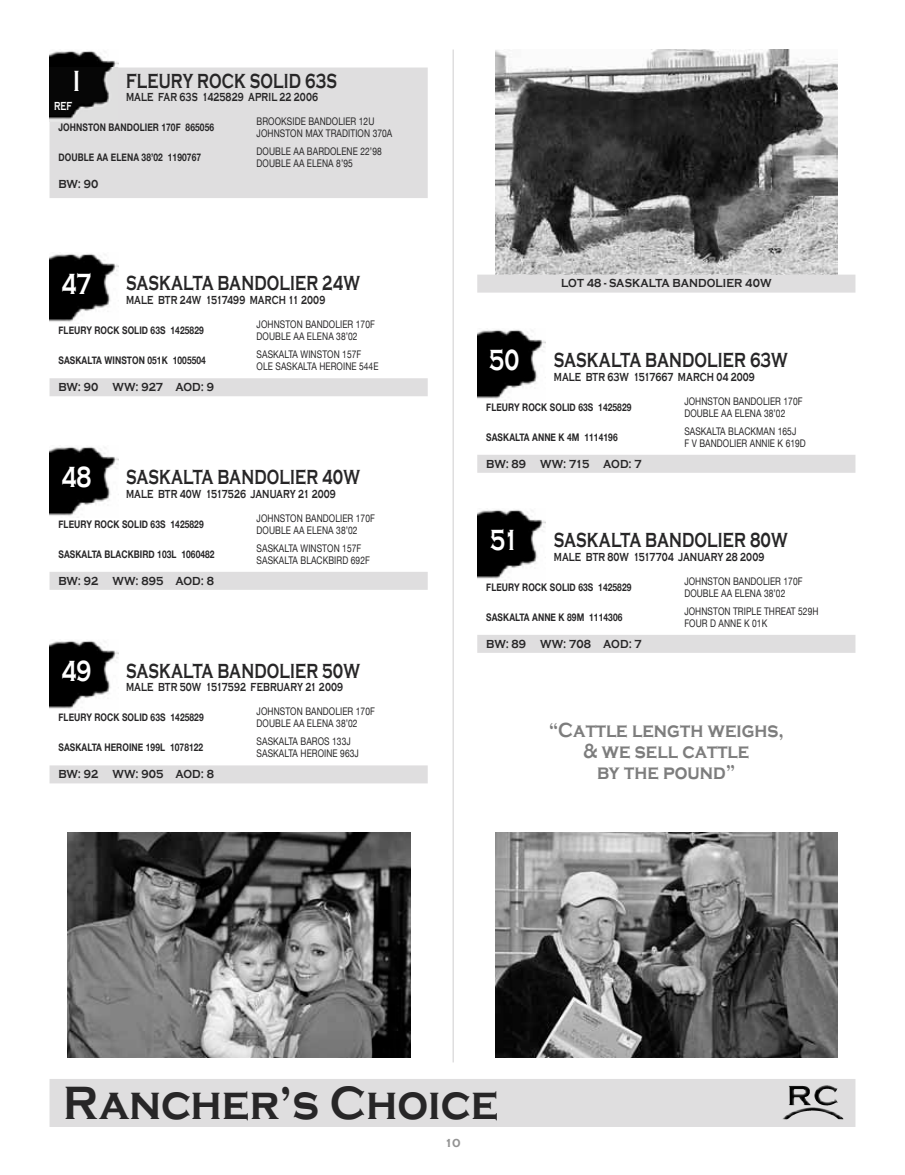
<style>
.page{position:relative;width:905px;height:1175px;background:#fff}
.page>*{position:absolute;margin:0;border:0;box-sizing:border-box;transform-origin:0 0}
.t1{font:700 48px "Copperplate Gothic";color:#272627;scale:.9 1}
.t2{font:700 30px "Copperplate Gothic";color:#fff;scale:.7 1}
.t3{font:700 21px "Copperplate Gothic";letter-spacing:.01em;color:#272627;scale:.7 1}
.t4{font:700 21px/21px "Copperplate Gothic";color:#7d7d7d;text-align:center;scale:.85 1}
.t5{font:700 12px "Copperplate Gothic";letter-spacing:.01em;color:#272627;scale:.7 1}
.t6{font:700 12px "Copperplate Gothic";letter-spacing:.01em;color:#272627;scale:.85 1}
.t7{font:700 12px "Copperplate Gothic";letter-spacing:-.01em;color:#272627;scale:.85 1}
.t8{font:700 12px "Copperplate Gothic";color:#fff;scale:.66 1}
.t9{font:700 12px "Copperplate Gothic";color:#939393}
.t10{font:10.5px/18px "Helvetica Neue";letter-spacing:.01em;color:#272627;scale:.8 1}
.t11{font:700 10.5px "Helvetica Neue";letter-spacing:.01em;color:#272627;scale:.8 1}
.s1{font-size:30px;color:#fff}
</style>
<div class="page">
<hr style="left:452px;top:50px;width:2px;height:1012px;background:#dfdedf">
<div style="left:50px;top:1078px;width:805px;height:48px;background:#dfdedf"></div>
<img style="left:814px;top:1085px;width:23px;height:20px">
<img style="left:789px;top:1085px;width:21px;height:20px">
<img style="left:782px;top:1107px;width:61px;height:12px">
<img style="left:495px;top:50px;width:342px;height:224px">
<div style="left:477px;top:274px;width:378px;height:18px;background:#dfdedf"></div>
<img style="left:50px;top:51px;width:68px;height:17px">
<div style="left:50px;top:68px;width:378px;height:130px;background:#dfdedf"></div>
<img style="left:50px;top:68px;width:68px;height:53px">
<img style="left:477px;top:510px;width:69px;height:69px">
<div style="left:477px;top:635px;width:378px;height:18px;background:#dfdedf"></div>
<img style="left:477px;top:330px;width:69px;height:69px">
<div style="left:477px;top:455px;width:378px;height:18px;background:#dfdedf"></div>
<img style="left:50px;top:447px;width:68px;height:69px">
<div style="left:50px;top:572px;width:378px;height:18px;background:#dfdedf"></div>
<img style="left:50px;top:254px;width:68px;height:68px">
<div style="left:50px;top:378px;width:378px;height:18px;background:#dfdedf"></div>
<img style="left:50px;top:641px;width:68px;height:68px">
<div style="left:50px;top:765px;width:378px;height:18px;background:#dfdedf"></div>
<img style="left:68px;top:832px;width:342px;height:226px">
<img style="left:495px;top:832px;width:342px;height:226px">
<h2 class="t2" style="left:73px;top:65px;width:11px">I</h2>
<h3 class="t3" style="left:126px;top:69px;width:303px">FLEURY ROCK SOLID 63S</h3>
<p class="t5" style="left:126px;top:91px;width:276px">MALE FAR 63S 1425829 APRIL 22 2006</p>
<p class="t8" style="left:54px;top:100px;width:29px">REF</p>
<p class="t11" style="left:58px;top:121px;width:196px">JOHNSTON BANDOLIER 170F 865056</p>
<p class="t11" style="left:58px;top:151px;width:180px">DOUBLE AA ELENA 38’02 1190767</p>
<p class="t6" style="left:58px;top:178px;width:49px">BW: 90</p>
<p class="t10" style="left:256px;top:112px;width:149px">BROOKSIDE BANDOLIER 12U</p>
<p class="t10" style="left:256px;top:124px;width:171px">JOHNSTON MAX TRADITION 370A<br>DOUBLE AA BARDOLENE 22’98</p>
<p class="t10" style="left:256px;top:154px;width:122px">DOUBLE AA ELENA 8’95</p>
<h3 class="t3" style="left:62px;top:272px;width:428px"><span class="s1">47</span> SASKALTA BANDOLIER 24W</h3>
<p class="t5" style="left:126px;top:293px;width:286px">MALE BTR 24W 1517499 MARCH 11 2009</p>
<p class="t10" style="left:256px;top:315px;width:149px">JOHNSTON BANDOLIER 170F</p>
<p class="t11" style="left:58px;top:324px;width:183px">FLEURY ROCK SOLID 63S 1425829</p>
<p class="t10" style="left:256px;top:327px;width:132px">DOUBLE AA ELENA 38’02<br>SASKALTA WINSTON 157F</p>
<p class="t11" style="left:58px;top:354px;width:186px">SASKALTA WINSTON 051K 1005504</p>
<p class="t10" style="left:256px;top:357px;width:154px">OLE SASKALTA HEROINE 544E</p>
<p class="t6" style="left:58px;top:380px;width:184px">BW: 90 WW: 927 AOD: 9</p>
<h3 class="t3" style="left:61px;top:465px;width:428px"><span class="s1">48</span> SASKALTA BANDOLIER 40W</h3>
<p class="t5" style="left:126px;top:487px;width:301px">MALE BTR 40W 1517526 JANUARY 21 2009</p>
<p class="t10" style="left:256px;top:508px;width:149px">JOHNSTON BANDOLIER 170F</p>
<p class="t11" style="left:58px;top:517px;width:183px">FLEURY ROCK SOLID 63S 1425829</p>
<p class="t10" style="left:256px;top:520px;width:132px">DOUBLE AA ELENA 38’02<br>SASKALTA WINSTON 157F</p>
<p class="t11" style="left:58px;top:547px;width:197px">SASKALTA BLACKBIRD 103L 1060482</p>
<p class="t10" style="left:256px;top:550px;width:143px">SASKALTA BLACKBIRD 692F</p>
<p class="t6" style="left:58px;top:574px;width:184px">BW: 92 WW: 895 AOD: 8</p>
<h3 class="t3" style="left:61px;top:659px;width:428px"><span class="s1">49</span> SASKALTA BANDOLIER 50W</h3>
<p class="t5" style="left:126px;top:680px;width:311px">MALE BTR 50W 1517592 FEBRUARY 21 2009</p>
<p class="t10" style="left:256px;top:702px;width:149px">JOHNSTON BANDOLIER 170F</p>
<p class="t11" style="left:58px;top:711px;width:183px">FLEURY ROCK SOLID 63S 1425829</p>
<p class="t10" style="left:256px;top:714px;width:128px">DOUBLE AA ELENA 38’02<br>SASKALTA BAROS 133J</p>
<p class="t11" style="left:58px;top:741px;width:182px">SASKALTA HEROINE 199L 1078122</p>
<p class="t10" style="left:256px;top:744px;width:129px">SASKALTA HEROINE 963J</p>
<p class="t6" style="left:58px;top:767px;width:184px">BW: 92 WW: 905 AOD: 8</p>
<p class="t6" style="left:561px;top:277px;width:249px">LOT 48 - SASKALTA BANDOLIER 40W</p>
<h3 class="t3" style="left:489px;top:348px;width:428px"><span class="s1">50</span> SASKALTA BANDOLIER 63W</h3>
<p class="t5" style="left:554px;top:370px;width:289px">MALE BTR 63W 1517667 MARCH 04 2009</p>
<p class="t10" style="left:684px;top:391px;width:149px">JOHNSTON BANDOLIER 170F</p>
<p class="t11" style="left:486px;top:400px;width:183px">FLEURY ROCK SOLID 63S 1425829</p>
<p class="t10" style="left:684px;top:403px;width:141px">DOUBLE AA ELENA 38’02<br>SASKALTA BLACKMAN 165J</p>
<p class="t11" style="left:486px;top:430px;width:166px">SASKALTA ANNE K 4M 1114196</p>
<p class="t10" style="left:684px;top:433px;width:153px">F V BANDOLIER ANNIE K 619D</p>
<p class="t7" style="left:486px;top:457px;width:184px">BW: 89 WW: 715 AOD: 7</p>
<h3 class="t3" style="left:490px;top:528px;width:427px"><span class="s1">51</span> SASKALTA BANDOLIER 80W</h3>
<p class="t5" style="left:554px;top:550px;width:302px">MALE BTR 80W 1517704 JANUARY 28 2009</p>
<p class="t10" style="left:684px;top:571px;width:149px">JOHNSTON BANDOLIER 170F</p>
<p class="t11" style="left:486px;top:580px;width:183px">FLEURY ROCK SOLID 63S 1425829</p>
<p class="t10" style="left:684px;top:583px;width:169px">DOUBLE AA ELENA 38’02<br>JOHNSTON TRIPLE THREAT 529H</p>
<p class="t11" style="left:486px;top:610px;width:172px">SASKALTA ANNE K 89M 1114306</p>
<p class="t10" style="left:684px;top:613px;width:105px">FOUR D ANNE K 01K</p>
<p class="t6" style="left:486px;top:637px;width:184px">BW: 89 WW: 708 AOD: 7</p>
<h3 class="t4" style="left:548px;top:719px;width:278px">“Cattle length weighs, &amp; we sell cattle<br>by the pound”</h3>
<h1 class="t1" style="left:63px;top:1076px;width:485px">Rancher’s Choice</h1>
<p class="t9" style="left:444px;top:1136px;width:18px">10</p>
</div>
